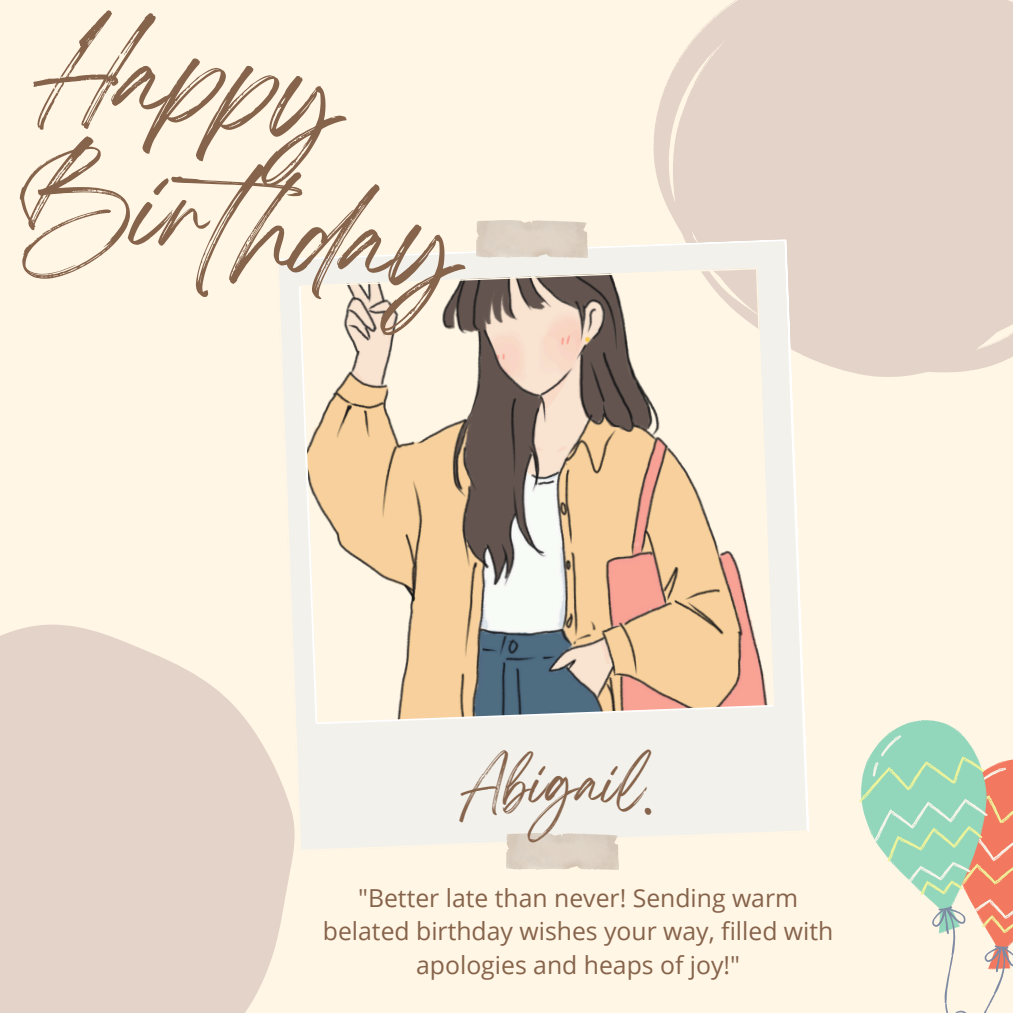
<style>
.page{position:relative;width:1013px;height:1013px;background:#fff}
.page>*{position:absolute;margin:0;border:0;box-sizing:border-box;transform-origin:0 0}
.t1{font:93.88px/130.6px "Breathing";color:#86634b}
.t2{font:49px "Breathing";color:#86634b}
.t3{font:24.75px/33.8px "Open Sans";color:#86634b;text-align:center}
</style>
<div class="page">
<div style="left:0;top:0;width:1012px;height:1012px;background:#fff6e5"></div>
<div style="left:653px;top:0;width:359px;height:377px;background:#e4d3c8"></div>
<svg style="left:978px;top:330px;width:35px;height:18px"></svg>
<svg style="left:694px;top:0;width:45px;height:37px"></svg>
<svg style="left:301px;top:831px;width:467px;height:20px;fill:#f3f1ea"></svg>
<svg style="left:277px;top:239px;width:532px;height:592px"></svg>
<svg style="left:0;top:624px;width:297px;height:388px;fill:#e4d3c8"></svg>
<svg style="left:859px;top:720px;width:153px;height:292px"></svg>
<img style="left:506px;top:833px;width:112px;height:36px">
<img style="left:476px;top:221px;width:111px;height:36px">
<p class="t1" style="left:45px;top:23px;width:447px;rotate:8deg">Happy<br>Birthday</p>
<h2 class="t2" style="left:461px;top:768px;width:194px">Abigail.</h2>
<p class="t3" style="left:323px;top:880px;width:512px">"Better late than never! Sending warm belated birthday wishes your way, filled with apologies and heaps of joy!"</p>
</div>
